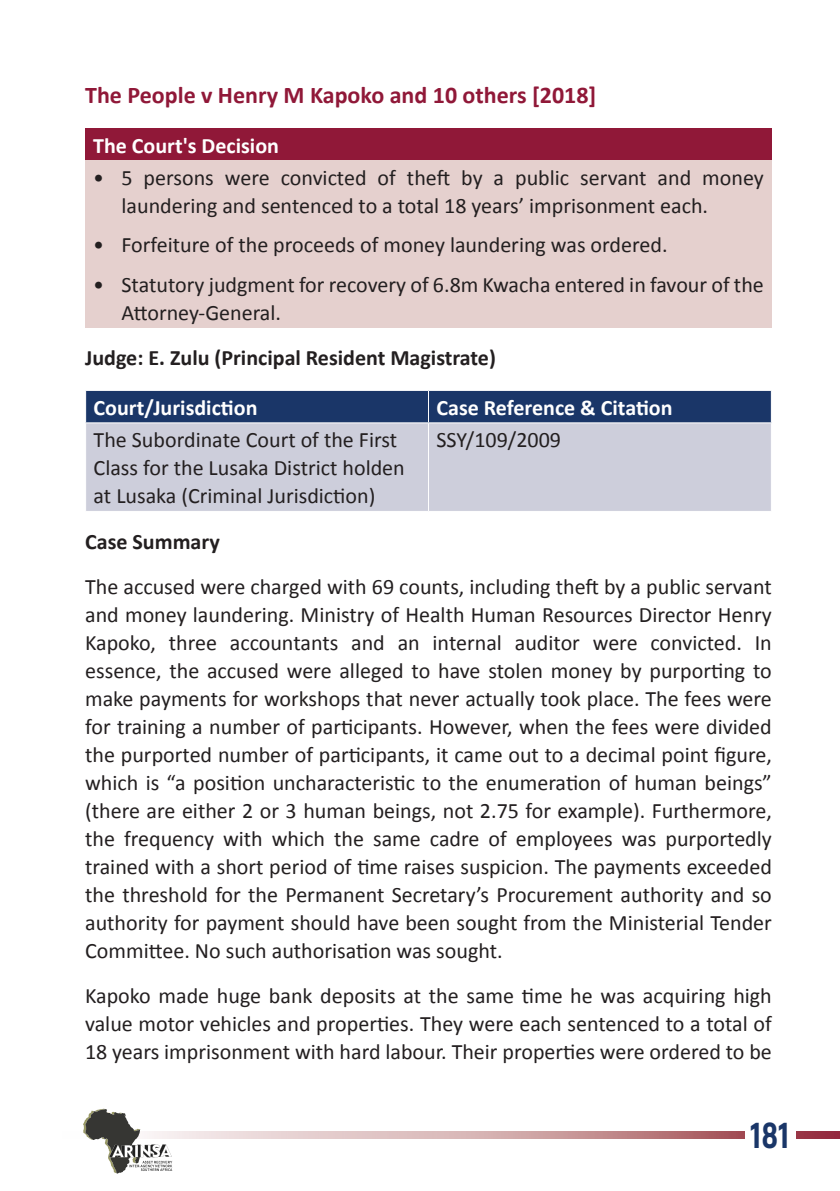
<style>
.page{position:relative;width:840px;height:1191px;background:#fff}
.page>*{position:absolute;margin:0;border:0;box-sizing:border-box;transform-origin:0 0}
.t1{font:800 36px "Akrobat";color:#1a3668}
.t2{font:700 24px "Calibri";color:#901838}
.t3{font:22px/28px "Calibri";color:#231f20}
.t4{font:700 22px "Calibri";color:#fff}
.t5{font:700 22px "Calibri";color:#231f20}
</style>
<div class="page">
<svg style="left:172px;top:1131px;width:667px;height:7px;background:#cfa3a6"></svg>
<div style="left:744px;top:1109px;width:50px;height:51px;background:#fff"></div>
<svg style="left:83px;top:1108px;width:89px;height:65px"></svg>
<div style="left:85px;top:128px;width:686px;height:33px;background:#901838"></div>
<div style="left:85px;top:161px;width:686px;height:167px;background:#e5d0ce"></div>
<div style="left:86px;top:391px;width:684px;height:31px;background:#1a3668"></div>
<div style="left:86px;top:423px;width:684px;height:88px;background:#cdcedb"></div>
<hr style="left:428px;top:391px;width:1px;height:31px;background:#fff">
<hr style="left:428px;top:423px;width:1px;height:88px;background:#fff">
<p class="t2" style="left:85px;top:80px;width:512px">The People v Henry M Kapoko and 10 others [2018]</p>
<p class="t4" style="left:93px;top:131px;width:187px">The Court's Decision</p>
<p class="t3" style="left:121px;top:164px;width:643px;text-indent:-28px">• 5 persons were convicted of theft by a public servant and money laundering and sentenced to a total 18 years’ imprisonment each.</p>
<p class="t3" style="left:93px;top:231px;width:575px">• Forfeiture of the proceeds of money laundering was ordered.</p>
<p class="t3" style="left:121px;top:270px;width:643px;text-indent:-28px">• Statutory judgment for recovery of 6.8m Kwacha entered in favour of the<br>Attorney-General.</p>
<p class="t5" style="left:85px;top:343px;width:412px">Judge: E. Zulu (Principal Resident Magistrate)</p>
<p class="t4" style="left:94px;top:393px;width:165px">Court/Jurisdiction</p>
<p class="t4" style="left:436px;top:393px;width:237px">Case Reference &amp; Citation</p>
<p class="t3" style="left:94px;top:426px;width:312px">The Subordinate Court of the First<br>Class for the Lusaka District holden at Lusaka (Criminal Jurisdiction)</p>
<p class="t3" style="left:436px;top:426px;width:126px">SSY/109/2009</p>
<p class="t5" style="left:85px;top:527px;width:136px">Case Summary</p>
<p class="t3" style="left:85px;top:573px;width:688px;text-align:justify">The accused were charged with 69 counts, including theft by a public servant and money laundering. Ministry of Health Human Resources Director Henry Kapoko, three accountants and an internal auditor were convicted. In essence, the accused were alleged to have stolen money by purporting to make payments for workshops that never actually took place. The fees were for training a number of participants. However, when the fees were divided the purported number of participants, it came out to a decimal point figure, which is “a position uncharacteristic to the enumeration of human beings” (there are either 2 or 3 human beings, not 2.75 for example). Furthermore, the frequency with which the same cadre of employees was purportedly trained with a short period of time raises suspicion. The payments exceeded the threshold for the Permanent Secretary’s Procurement authority and so authority for payment should have been sought from the Ministerial Tender Committee. No such authorisation was sought.</p>
<p class="t3" style="left:85px;top:982px;width:687px;text-align:justify">Kapoko made huge bank deposits at the same time he was acquiring high value motor vehicles and properties. They were each sentenced to a total of 18 years imprisonment with hard labour. Their properties were ordered to be</p>
<h1 class="t1" style="left:749px;top:1112px;width:40px">181</h1>
</div>
